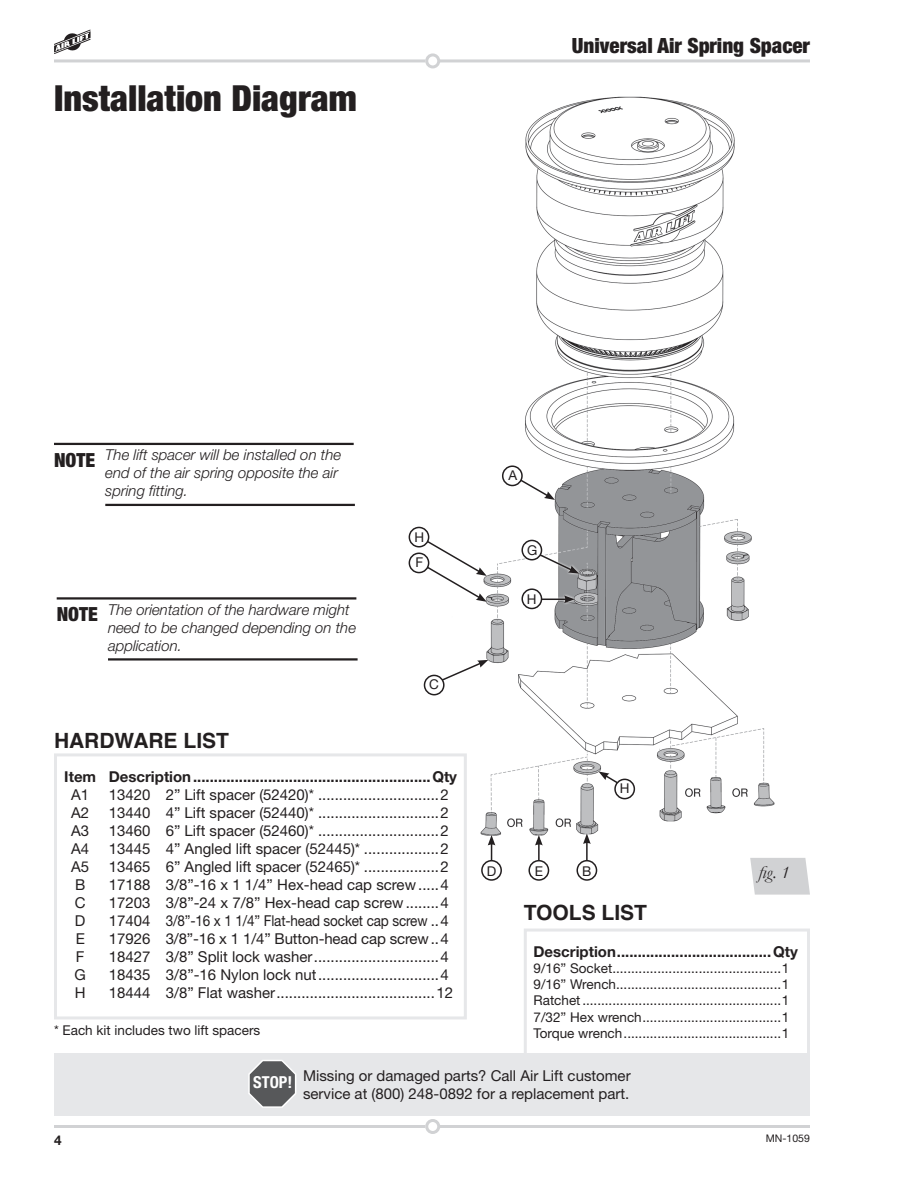
<style>
.page{position:relative;width:918px;height:1188px;background:#fff}
.page>*{position:absolute;margin:0;border:0;box-sizing:border-box;transform-origin:0 0}
.t1{font:900 condensed 36px "Helvetica Neue";color:#231f20}
.t2{font:900 condensed 21px "Helvetica Neue";color:#231f20}
.t3{font:700 21px "Helvetica";color:#231f20}
.t4{font:900 condensed 19.5px "Helvetica Neue";color:#231f20}
.t5{font:italic 18px "Garamond";color:#231f20}
.t6{font:700 condensed 16.5px "Helvetica Neue";color:#fff}
.t7{font:15px/18px "Helvetica Neue";color:#231f20}
.t8{font:italic 300 15px/18px "Helvetica Neue";color:#231f20}
.t9{font:700 15px "Helvetica Neue";color:#231f20}
.t10{font:13.5px/16.2px "Helvetica Neue";color:#231f20;text-align:justify}
.t11{font:700 13.5px "Helvetica Neue";color:#231f20}
.t12{font:10.5px "Helvetica Neue";color:#231f20}
</style>
<div class="page">
<hr style="left:439px;top:59px;width:371px;height:3px;background:#d1d2d4">
<div style="left:425px;top:53px;width:15px;height:15px;border:3px solid #d1d2d4;border-radius:50%"></div>
<hr style="left:54px;top:59px;width:371px;height:3px;background:#d1d2d4">
<hr style="left:439px;top:1125px;width:371px;height:3px;background:#d1d2d4">
<div style="left:425px;top:1119px;width:15px;height:15px;border:3px solid #d1d2d4;border-radius:50%"></div>
<hr style="left:54px;top:1125px;width:371px;height:3px;background:#d1d2d4">
<svg style="left:54px;top:29px;width:37px;height:25px"></svg>
<img style="left:408px;top:96px;width:367px;height:740px">
<div style="left:524px;top:929px;width:286px;height:133px;border:3px solid #e6e7e9"></div>
<svg style="left:750px;top:858px;width:60px;height:37px;background:#d5d6d7"></svg>
<div style="left:54px;top:1053px;width:756px;height:63px;background:#e6e7e9"></div>
<svg style="left:248px;top:1060px;width:48px;height:48px"></svg>
<svg style="left:510px;top:473px;width:48px;height:29px"></svg>
<svg style="left:511px;top:474px;width:44px;height:26px"></svg>
<div style="left:503px;top:466px;width:19px;height:20px;background:#fff;border-radius:50%"></div>
<div style="left:502px;top:465px;width:21px;height:21px;border:2px solid #231f20;border-radius:50%"></div>
<div style="left:432px;top:657px;width:59px;height:30px;background:#fff"></div>
<svg style="left:433px;top:660px;width:55px;height:20px"></svg>
<div style="left:425px;top:675px;width:19px;height:20px;background:#fff;border-radius:50%"></div>
<div style="left:424px;top:675px;width:21px;height:20px;border:2px solid #231f20;border-radius:50%"></div>
<svg style="left:417px;top:579px;width:72px;height:25px"></svg>
<div style="left:409px;top:553px;width:20px;height:20px;background:#fff;border-radius:50%"></div>
<div style="left:409px;top:553px;width:20px;height:20px;border:2px solid #231f20;border-radius:50%"></div>
<svg style="left:524px;top:545px;width:57px;height:31px"></svg>
<svg style="left:524px;top:546px;width:55px;height:28px"></svg>
<div style="left:522px;top:540px;width:20px;height:20px;background:#fff;border-radius:50%"></div>
<div style="left:521px;top:540px;width:21px;height:20px;border:2px solid #231f20;border-radius:50%"></div>
<svg style="left:540px;top:593px;width:37px;height:12px"></svg>
<hr style="left:526px;top:599px;width:41px;height:1px;background:#231f20">
<svg style="left:564px;top:595px;width:11px;height:8px"></svg>
<div style="left:522px;top:589px;width:20px;height:19px;background:#fff;border-radius:50%"></div>
<div style="left:521px;top:588px;width:21px;height:21px;border:2px solid #231f20;border-radius:50%"></div>
<div style="left:417px;top:534px;width:72px;height:45px;background:#fff"></div>
<svg style="left:417px;top:535px;width:70px;height:67px"></svg>
<div style="left:409px;top:527px;width:20px;height:20px;background:#fff;border-radius:50%"></div>
<div style="left:409px;top:527px;width:20px;height:21px;border:2px solid #231f20;border-radius:50%"></div>
<svg style="left:634px;top:752px;width:5px;height:4px"></svg>
<div style="left:54px;top:753px;width:413px;height:266px;border:3px solid #e6e7e9"></div>
<div style="left:581px;top:831px;width:12px;height:42px;background:#fff"></div>
<hr style="left:586px;top:842px;width:2px;height:29px;background:#231f20">
<svg style="left:583px;top:833px;width:8px;height:11px"></svg>
<div style="left:577px;top:861px;width:20px;height:19px;background:#fff;border-radius:50%"></div>
<div style="left:576px;top:860px;width:21px;height:21px;border:2px solid #231f20;border-radius:50%"></div>
<svg style="left:533px;top:832px;width:12px;height:30px"></svg>
<hr style="left:538px;top:843px;width:2px;height:28px;background:#231f20">
<svg style="left:535px;top:835px;width:8px;height:10px"></svg>
<div style="left:529px;top:861px;width:20px;height:19px;background:#fff;border-radius:50%"></div>
<div style="left:528px;top:860px;width:21px;height:21px;border:2px solid #231f20;border-radius:50%"></div>
<svg style="left:485px;top:832px;width:13px;height:30px"></svg>
<svg style="left:488px;top:835px;width:7px;height:25px"></svg>
<div style="left:481px;top:860px;width:21px;height:21px;border:2px solid #231f20;border-radius:50%"></div>
<div style="left:596px;top:769px;width:31px;height:21px;background:#fff"></div>
<svg style="left:598px;top:771px;width:28px;height:15px"></svg>
<div style="left:615px;top:779px;width:19px;height:20px;background:#fff;border-radius:50%"></div>
<div style="left:614px;top:779px;width:21px;height:20px;border:2px solid #231f20;border-radius:50%"></div>
<hr style="left:108px;top:658px;width:250px;height:3px;background:#231f20">
<hr style="left:57px;top:597px;width:299px;height:3px;background:#231f20">
<hr style="left:105px;top:504px;width:250px;height:2px;background:#231f20">
<hr style="left:54px;top:443px;width:300px;height:2px;background:#231f20">
<h1 class="t1" style="left:54px;top:76px;width:304px">Installation Diagram</h1>
<h2 class="t2" style="left:572px;top:33px;width:240px">Universal Air Spring Spacer</h2>
<h3 class="t4" style="left:54px;top:448px;width:43px">NOTE</h3>
<p class="t8" style="left:105px;top:446px;width:237px">The lift spacer will be installed on the end of the air spring opposite the air spring fitting.</p>
<h3 class="t4" style="left:57px;top:602px;width:43px">NOTE</h3>
<p class="t8" style="left:108px;top:600px;width:250px">The orientation of the hardware might need to be changed depending on the application.</p>
<h2 class="t3" style="left:54px;top:723px;width:177px">HARDWARE LIST</h2>
<p class="t10" style="left:415px;top:529px;width:11px">H</p>
<p class="t10" style="left:416px;top:554px;width:9px">F</p>
<p class="t10" style="left:429px;top:676px;width:11px">C</p>
<p class="t9" style="left:64px;top:767px;width:394px">Item Description.........................................................Qty</p>
<p class="t7" style="left:71px;top:785px;width:20px">A1</p>
<p class="t7" style="left:109px;top:785px;width:342px">13420 2” Lift spacer (52420)* .............................2</p>
<p class="t7" style="left:71px;top:803px;width:20px">A2</p>
<p class="t7" style="left:109px;top:803px;width:342px">13440 4” Lift spacer (52440)* .............................2</p>
<p class="t7" style="left:71px;top:821px;width:20px">A3</p>
<p class="t7" style="left:109px;top:821px;width:342px">13460 6” Lift spacer (52460)* .............................2</p>
<p class="t7" style="left:71px;top:839px;width:20px">A4</p>
<p class="t7" style="left:109px;top:839px;width:342px">13445 4” Angled lift spacer (52445)* ..................2</p>
<p class="t7" style="left:71px;top:857px;width:20px">A5</p>
<p class="t7" style="left:109px;top:857px;width:342px">13465 6” Angled lift spacer (52465)* ..................2</p>
<p class="t7" style="left:75px;top:875px;width:12px">B</p>
<p class="t7" style="left:109px;top:875px;width:342px">17188 3/8”-16 x 1 1/4” Hex-head cap screw.....4</p>
<p class="t7" style="left:75px;top:893px;width:12px">C</p>
<p class="t7" style="left:109px;top:893px;width:342px">17203 3/8”-24 x 7/8” Hex-head cap screw........4</p>
<p class="t7" style="left:75px;top:911px;width:12px">D</p>
<p class="t7" style="left:109px;top:911px;width:342px">17404 3/8”-16 x 1 1/4” Flat-head socket cap screw ..4</p>
<p class="t7" style="left:76px;top:929px;width:11px">E</p>
<p class="t7" style="left:109px;top:929px;width:342px">17926 3/8”-16 x 1 1/4” Button-head cap screw..4</p>
<p class="t7" style="left:76px;top:947px;width:10px">F</p>
<p class="t7" style="left:109px;top:947px;width:342px">18427 3/8” Split lock washer..............................4</p>
<p class="t7" style="left:75px;top:965px;width:13px">G</p>
<p class="t7" style="left:109px;top:965px;width:342px">18435 3/8”-16 Nylon lock nut.............................4</p>
<p class="t7" style="left:75px;top:983px;width:12px">H</p>
<p class="t7" style="left:109px;top:983px;width:346px">18444 3/8” Flat washer......................................12</p>
<p class="t10" style="left:54px;top:1021px;width:208px">* Each kit includes two lift spacers</p>
<p class="t10" style="left:508px;top:467px;width:10px">A</p>
<p class="t10" style="left:527px;top:542px;width:12px">G</p>
<p class="t10" style="left:527px;top:591px;width:11px">H</p>
<p class="t10" style="left:487px;top:862px;width:11px">D</p>
<p class="t10" style="left:535px;top:862px;width:10px">E</p>
<p class="t10" style="left:582px;top:862px;width:11px">B</p>
<p class="t10" style="left:620px;top:780px;width:11px">H</p>
<p class="t5" style="left:758px;top:860px;width:33px">fig. 1</p>
<h2 class="t3" style="left:524px;top:895px;width:125px">TOOLS LIST</h2>
<p class="t9" style="left:534px;top:942px;width:266px">Description.....................................Qty</p>
<p class="t10" style="left:534px;top:960px;width:257px">9/16” Socket.............................................1<br>9/16” Wrench............................................1<br>Ratchet.....................................................1<br>7/32” Hex wrench.....................................1<br>Torque wrench..........................................1</p>
<p class="t6" style="left:253px;top:1073px;width:41px">STOP!</p>
<p class="t7" style="left:303px;top:1066px;width:329px">Missing or damaged parts? Call Air Lift customer service at (800) 248-0892 for a replacement part.</p>
<p class="t11" style="left:54px;top:1131px;width:9px">4</p>
<p class="t12" style="left:766px;top:1132px;width:46px">MN-1059</p>
</div>
